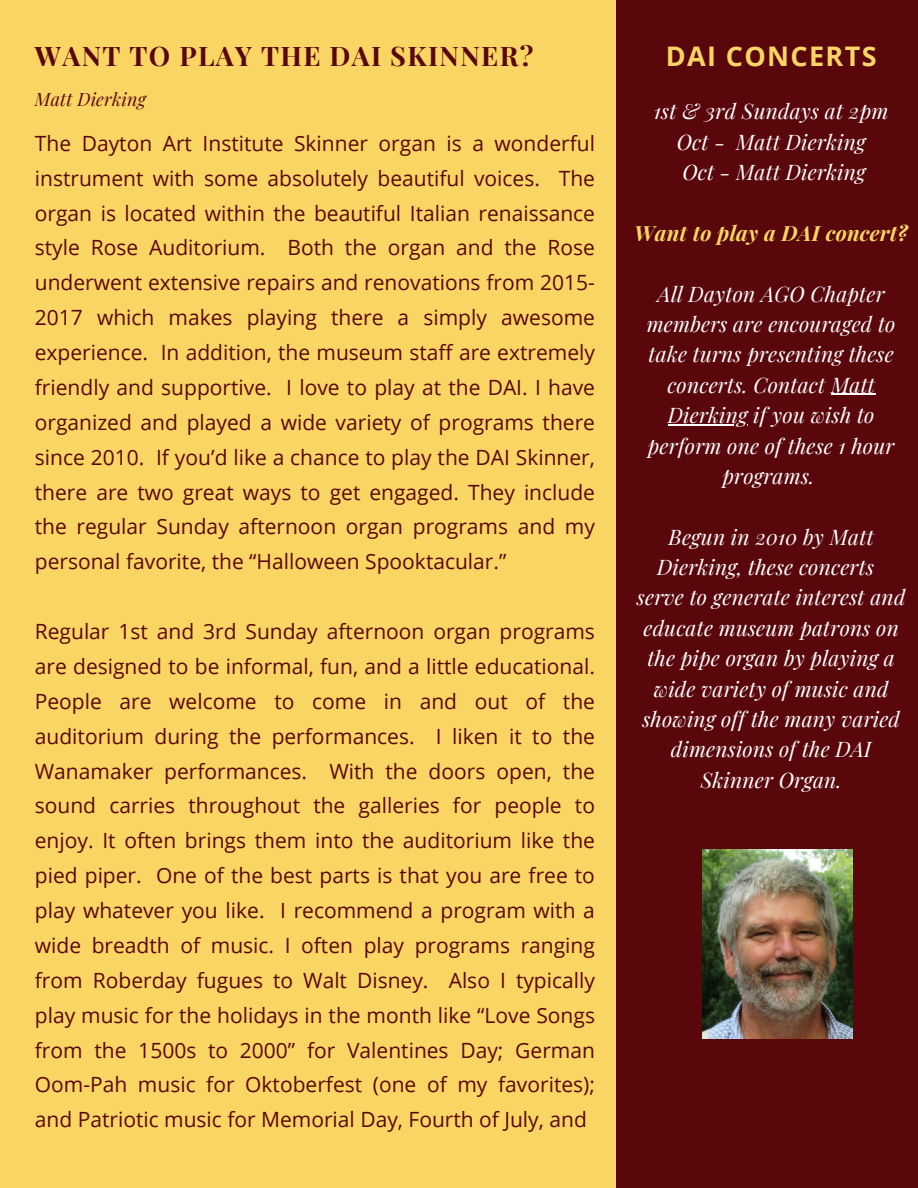
<style>
.page{position:relative;width:918px;height:1188px;background:#f9d563}
.page>*{position:absolute;margin:0;border:0;box-sizing:border-box;transform-origin:0 0}
.t1{font:700 27px "Playfair Display";letter-spacing:.05em;color:#5a070c}
.t2{font:700 27px "Open Sans";letter-spacing:.05em;color:#f9d563}
.t3{font:21px/34.8px "Open Sans";color:#5a070c;text-align:justify}
.t4{font:italic 21px/30.3px "Playfair Display";letter-spacing:.01em;color:#fff;text-align:center}
.t5{font:italic 700 21px "Playfair Display";letter-spacing:.01em;color:#f9d563}
.t6{font:italic 18px "Playfair Display";letter-spacing:.01em;color:#5a070c}
</style>
<div class="page">
<div style="left:617px;top:0;width:301px;height:1188px;background:#5a070c"></div>
<hr style="left:831px;top:394px;width:44px;height:1px;background:#fff">
<hr style="left:668px;top:424px;width:80px;height:1px;background:#fff">
<img style="left:702px;top:849px;width:151px;height:189px">
<p class="t1" style="left:35px;top:37px;width:500px">WANT TO PLAY THE DAI SKINNER?</p>
<p class="t6" style="left:35px;top:87px;width:112px">Matt Dierking</p>
<p class="t3" style="left:35px;top:125px;width:562px">The Dayton Art Institute Skinner organ is a wonderful instrument with some absolutely beautiful voices. The organ is located within the beautiful Italian renaissance style Rose Auditorium. Both the organ and the Rose underwent extensive repairs and renovations from 2015- 2017 which makes playing there a simply awesome experience. In addition, the museum staff are extremely friendly and supportive. I love to play at the DAI. I have organized and played a wide variety of programs there since 2010. If you’d like a chance to play the DAI Skinner, there are two great ways to get engaged. They include the regular Sunday afternoon organ programs and my personal favorite, the “Halloween Spooktacular.”</p>
<p class="t3" style="left:35px;top:614px;width:562px">Regular 1st and 3rd Sunday afternoon organ programs are designed to be informal, fun, and a little educational.<br>People are welcome to come in and out of the auditorium during the performances. I liken it to the Wanamaker performances. With the doors open, the sound carries throughout the galleries for people to enjoy. It often brings them into the auditorium like the pied piper. One of the best parts is that you are free to play whatever you like. I recommend a program with a wide breadth of music. I often play programs ranging from Roberday fugues to Walt Disney. Also I typically play music for the holidays in the month like “Love Songs from the 1500s to 2000” for Valentines Day; German Oom-Pah music for Oktoberfest (one of my favorites); and Patriotic music for Memorial Day, Fourth of July, and</p>
<p class="t2" style="left:666px;top:37px;width:212px">DAI CONCERTS</p>
<p class="t4" style="left:654px;top:96px;width:236px">1st &amp; 3rd Sundays at 2pm</p>
<p class="t4" style="left:677px;top:126px;width:190px">Oct - Matt Dierking</p>
<p class="t4" style="left:682px;top:156px;width:185px">Oct - Matt Dierking</p>
<p class="t5" style="left:634px;top:218px;width:275px">Want to play a DAI concert?</p>
<p class="t4" style="left:647px;top:278px;width:250px">All Dayton AGO Chapter members are encouraged to take turns presenting these concerts. Contact Matt<br>Dierking if you wish to perform one of these 1 hour programs.</p>
<p class="t4" style="left:637px;top:521px;width:270px">Begun in 2010 by Matt<br>Dierking, these concerts serve to generate interest and educate museum patrons on the pipe organ by playing a wide variety of music and showing off the many varied dimensions of the DAI<br>Skinner Organ.</p>
</div>
